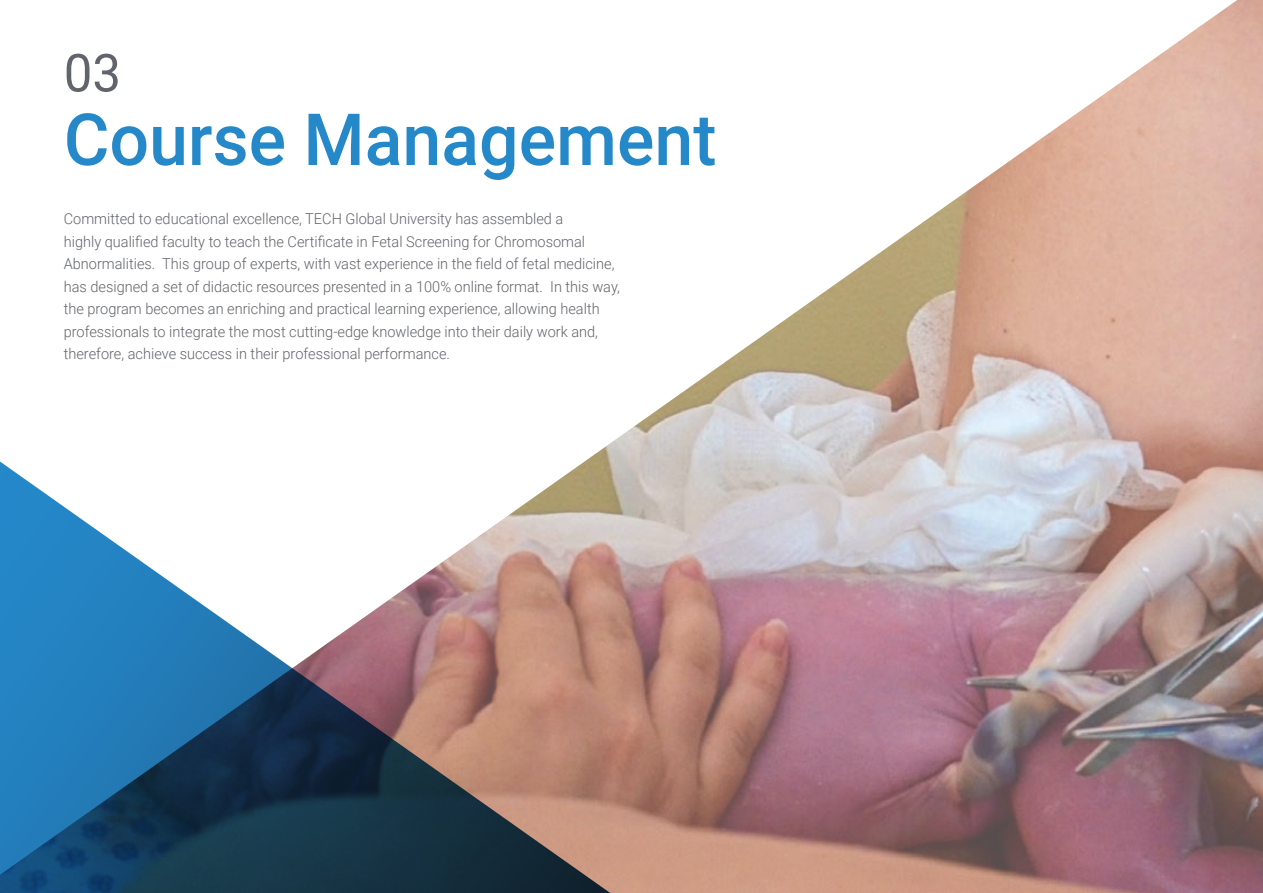
<style>
.page{position:relative;width:1263px;height:893px;background:#fff}
.page>*{position:absolute;margin:0;border:0;box-sizing:border-box;transform-origin:0 0}
.t1{font:500 72px "Roboto";color:#2488c9}
.t2{font:52.5px "Roboto";color:#61646a}
.t3{font:300 15px/22.5px "Roboto";color:#61646a}
</style>
<div class="page">
<img style="left:607px;top:0;width:656px;height:893px">
<svg style="left:0;top:446px;width:640px;height:447px"></svg>
<h2 class="t2" style="left:64px;top:36px;width:59px">03</h2>
<h1 class="t1" style="left:64px;top:89px;width:654px">Course Management</h1>
<p class="t3" style="left:64px;top:207px;width:558px">Committed to educational excellence, TECH Global University has assembled a<br>highly qualified faculty to teach the Certificate in Fetal Screening for Chromosomal Abnormalities. This group of experts, with vast experience in the field of fetal medicine, has designed a set of didactic resources presented in a 100% online format. In this way, the program becomes an enriching and practical learning experience, allowing health professionals to integrate the most cutting-edge knowledge into their daily work and, therefore, achieve success in their professional performance.</p>
</div>
